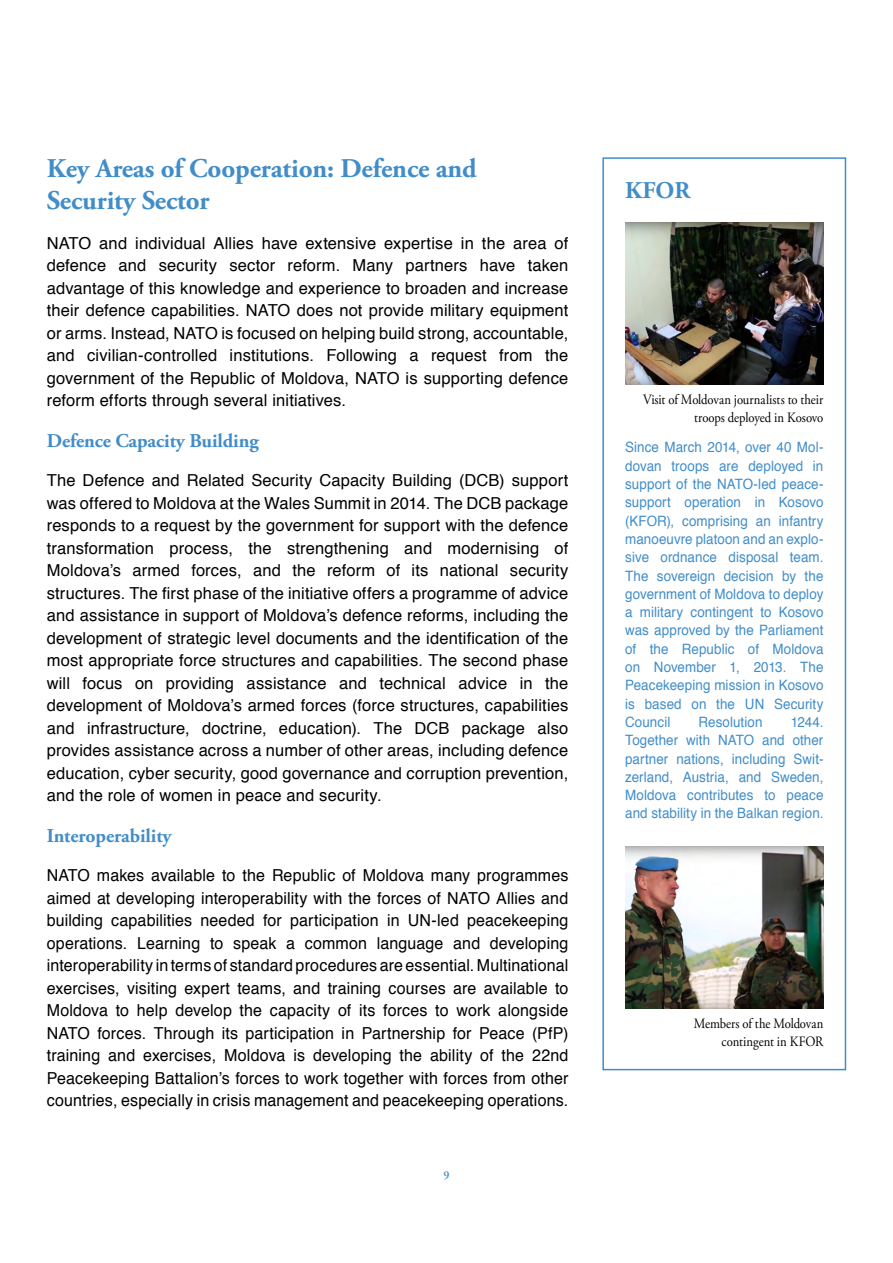
<style>
.page{position:relative;width:893px;height:1263px;background:#fff}
.page>*{position:absolute;margin:0;border:0;box-sizing:border-box;transform-origin:0 0}
.t1{font:700 27px/32.4px "Adobe Garamond Pro";letter-spacing:-.005em;color:#418dc9}
.t2{font:700 24px "Adobe Garamond Pro";color:#418dc9}
.t3{font:700 19.5px "Adobe Garamond Pro";letter-spacing:-.005em;color:#418dc9}
.t4{font:16.5px/22.5px "Helvetica";letter-spacing:.01em;color:#000;text-align:justify}
.t5{font:14.25px/18.3px "Helvetica";letter-spacing:.005em;color:#418dc9;text-align:justify;scale:.94 1}
.t6{font:14.25px/18px "Adobe Garamond Pro";color:#000;text-align:right;scale:.89 1}
.t7{font:600 12px "Adobe Garamond Pro";color:#418dc9}
</style>
<div class="page">
<div style="left:602px;top:157px;width:244px;height:913px;border:2px solid #418dc9"></div>
<img style="left:625px;top:223px;width:198px;height:162px">
<img style="left:625px;top:847px;width:198px;height:162px">
<h1 class="t1" style="left:47px;top:153px;width:431px">Key Areas of Cooperation: Defence and<br>Security Sector</h1>
<p class="t4" style="left:47px;top:232px;width:523px">NATO and individual Allies have extensive expertise in the area of defence and security sector reform. Many partners have taken advantage of this knowledge and experience to broaden and increase their defence capabilities. NATO does not provide military equipment or arms. Instead, NATO is focused on helping build strong, accountable, and civilian-controlled institutions. Following a request from the government of the Republic of Moldova, NATO is supporting defence reform efforts through several initiatives.</p>
<p class="t3" style="left:47px;top:429px;width:213px">Defence Capacity Building</p>
<p class="t4" style="left:47px;top:470px;width:523px">The Defence and Related Security Capacity Building (DCB) support was offered to Moldova at the Wales Summit in 2014. The DCB package responds to a request by the government for support with the defence transformation process, the strengthening and modernising of Moldova’s armed forces, and the reform of its national security structures. The first phase of the initiative offers a programme of advice and assistance in support of Moldova’s defence reforms, including the development of strategic level documents and the identification of the most appropriate force structures and capabilities. The second phase will focus on providing assistance and technical advice in the development of Moldova’s armed forces (force structures, capabilities and infrastructure, doctrine, education). The DCB package also provides assistance across a number of other areas, including defence education, cyber security, good governance and corruption prevention, and the role of women in peace and security.</p>
<p class="t3" style="left:47px;top:824px;width:126px">Interoperability</p>
<p class="t4" style="left:47px;top:865px;width:523px">NATO makes available to the Republic of Moldova many programmes aimed at developing interoperability with the forces of NATO Allies and building capabilities needed for participation in UN-led peacekeeping operations. Learning to speak a common language and developing interoperability in terms of standard procedures are essential. Multinational exercises, visiting expert teams, and training courses are available to Moldova to help develop the capacity of its forces to work alongside NATO forces. Through its participation in Partnership for Peace (PfP) training and exercises, Moldova is developing the ability of the 22nd Peacekeeping Battalion’s forces to work together with forces from other countries, especially in crisis management and peacekeeping operations.</p>
<p class="t7" style="left:443px;top:1168px;width:8px">9</p>
<h2 class="t2" style="left:625px;top:176px;width:67px">KFOR</h2>
<p class="t6" style="left:643px;top:390px;width:204px">Visit of Moldovan journalists to their troops deployed in Kosovo</p>
<p class="t5" style="left:625px;top:439px;width:212px">Since March 2014, over 40 Mol&shy;dovan troops are deployed in support of the NATO-led peace&shy;support operation in Kosovo (KFOR), comprising an infantry manoeuvre platoon and an explo&shy;sive ordnance disposal team.<br>The sovereign decision by the government of Moldova to deploy a military contingent to Kosovo was approved by the Parliament of the Republic of Moldova on November 1, 2013. The Peacekeeping mission in Kosovo is based on the UN Security Council</p>
<p class="t5" style="left:698px;top:713px;width:70px">Resolution</p>
<p class="t5" style="left:625px;top:713px;width:212px;text-indent:166px">1244.<br>Together with NATO and other partner nations, including Swit&shy;zerland, Austria, and Sweden, Moldova contributes to peace and stability in the Balkan region.</p>
<p class="t6" style="left:694px;top:1015px;width:147px">Members of the Moldovan contingent in KFOR</p>
</div>
